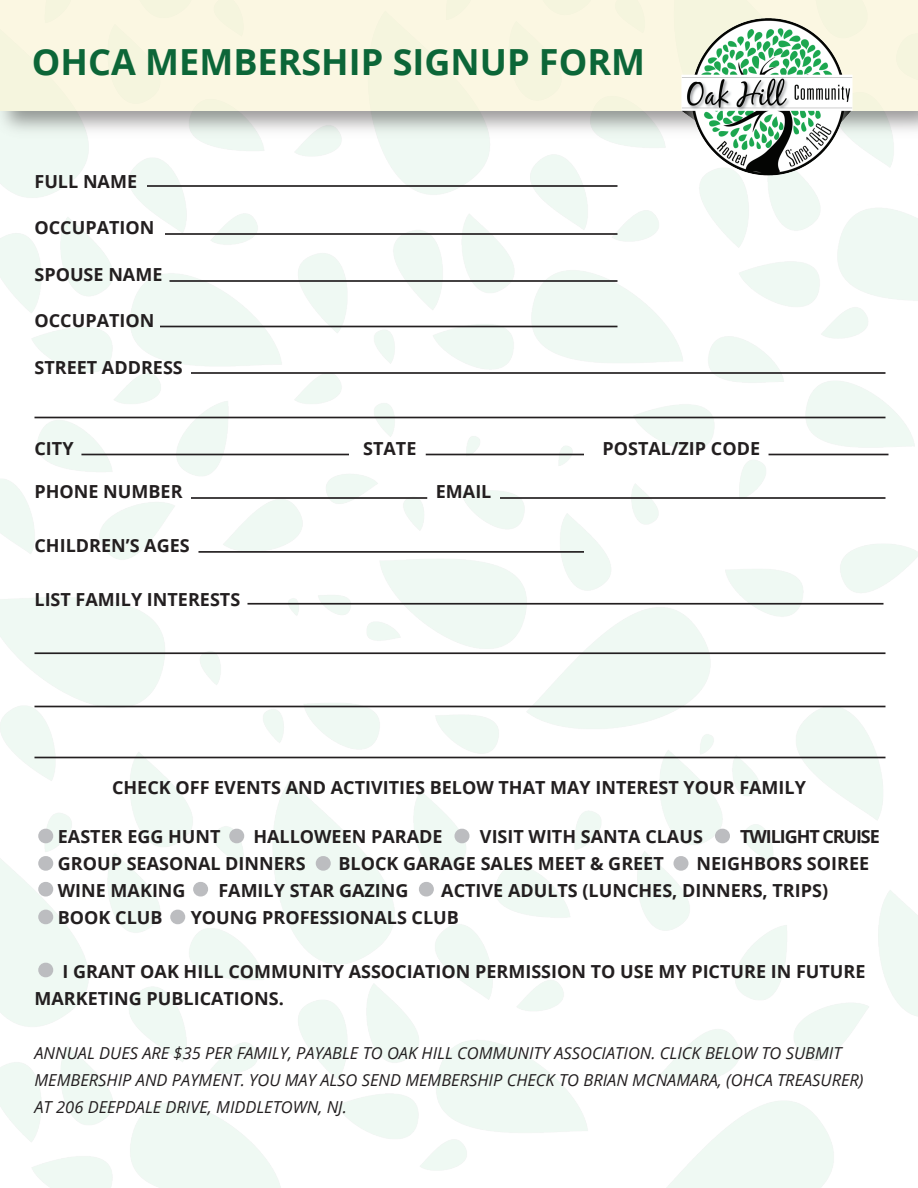
<style>
.page{position:relative;width:918px;height:1188px;background:#fff}
.page>*{position:absolute;margin:0;border:0;box-sizing:border-box;transform-origin:0 0}
.t1{font:700 36px "Open Sans";color:#0c6638}
.t2{font:700 18px/27px "Open Sans";color:#231f20}
.t3{font:700 18px "Open Sans";letter-spacing:-.06em;color:#231f20}
.t4{font:italic 16.5px/27px "Open Sans";color:#231f20}
</style>
<div class="page">
<div style="left:0;top:0;width:918px;height:110px;background:#fbf7e2"></div>
<img style="left:650px;top:18px;width:240px;height:256px">
<div style="left:38px;top:829px;width:15px;height:14px;background:#bcbdc0;border-radius:7px"></div>
<div style="left:38px;top:856px;width:15px;height:15px;background:#bcbdc0;border-radius:7px"></div>
<div style="left:316px;top:856px;width:15px;height:15px;background:#bcbdc0;border-radius:7px"></div>
<div style="left:673px;top:856px;width:15px;height:15px;background:#bcbdc0;border-radius:7px"></div>
<div style="left:38px;top:882px;width:15px;height:14px;background:#bcbdc0;border-radius:7px"></div>
<div style="left:193px;top:882px;width:15px;height:14px;background:#bcbdc0;border-radius:7px"></div>
<div style="left:419px;top:882px;width:15px;height:14px;background:#bcbdc0;border-radius:7px"></div>
<div style="left:38px;top:910px;width:15px;height:14px;background:#bcbdc0;border-radius:7px"></div>
<div style="left:38px;top:963px;width:15px;height:14px;background:#bcbdc0;border-radius:7px"></div>
<div style="left:170px;top:910px;width:15px;height:14px;background:#bcbdc0;border-radius:7px"></div>
<div style="left:229px;top:829px;width:15px;height:14px;background:#bcbdc0;border-radius:7px"></div>
<div style="left:454px;top:829px;width:16px;height:14px;background:#bcbdc0;border-radius:7px"></div>
<div style="left:715px;top:829px;width:15px;height:14px;background:#bcbdc0;border-radius:7px"></div>
<hr style="left:147px;top:185px;width:471px;height:2px;background:#231f20">
<hr style="left:165px;top:233px;width:453px;height:2px;background:#231f20">
<hr style="left:170px;top:280px;width:448px;height:2px;background:#231f20">
<hr style="left:160px;top:326px;width:457px;height:1px;background:#231f20">
<hr style="left:769px;top:454px;width:120px;height:1px;background:#231f20">
<hr style="left:426px;top:454px;width:158px;height:1px;background:#231f20">
<hr style="left:500px;top:497px;width:386px;height:2px;background:#231f20">
<hr style="left:198px;top:551px;width:386px;height:2px;background:#231f20">
<hr style="left:191px;top:497px;width:236px;height:2px;background:#231f20">
<hr style="left:81px;top:454px;width:268px;height:1px;background:#231f20">
<hr style="left:191px;top:372px;width:695px;height:2px;background:#231f20">
<hr style="left:34px;top:417px;width:852px;height:1px;background:#231f20">
<hr style="left:247px;top:603px;width:637px;height:2px;background:#231f20">
<hr style="left:34px;top:652px;width:852px;height:2px;background:#231f20">
<hr style="left:34px;top:706px;width:852px;height:1px;background:#231f20">
<hr style="left:34px;top:757px;width:852px;height:1px;background:#231f20">
<h1 class="t1" style="left:32px;top:37px;width:615px">OHCA MEMBERSHIP SIGNUP FORM</h1>
<p class="t2" style="left:34px;top:167px;width:104px">FULL NAME</p>
<p class="t2" style="left:34px;top:214px;width:121px">OCCUPATION</p>
<p class="t2" style="left:34px;top:260px;width:129px">SPOUSE NAME</p>
<p class="t2" style="left:34px;top:307px;width:121px">OCCUPATION</p>
<p class="t2" style="left:34px;top:353px;width:150px">STREET ADDRESS</p>
<p class="t2" style="left:34px;top:434px;width:41px">CITY</p>
<p class="t2" style="left:363px;top:434px;width:55px">STATE</p>
<p class="t2" style="left:603px;top:434px;width:159px">POSTAL/ZIP CODE</p>
<p class="t2" style="left:34px;top:478px;width:150px">PHONE NUMBER</p>
<p class="t2" style="left:436px;top:478px;width:57px">EMAIL</p>
<p class="t2" style="left:34px;top:532px;width:157px">CHILDREN’S AGES</p>
<p class="t2" style="left:34px;top:586px;width:207px">LIST FAMILY INTERESTS</p>
<p class="t2" style="left:112px;top:774px;width:695px">CHECK OFF EVENTS AND ACTIVITIES BELOW THAT MAY INTEREST YOUR FAMILY</p>
<p class="t2" style="left:58px;top:822px;width:164px">EASTER EGG HUNT</p>
<p class="t2" style="left:253px;top:822px;width:191px">HALLOWEEN PARADE</p>
<p class="t2" style="left:480px;top:822px;width:224px">VISIT WITH SANTA CLAUS</p>
<p class="t3" style="left:740px;top:824px;width:141px">TWILIGHT CRUISE</p>
<p class="t2" style="left:58px;top:849px;width:249px">GROUP SEASONAL DINNERS</p>
<p class="t2" style="left:338px;top:849px;width:327px">BLOCK GARAGE SALES MEET &amp; GREET</p>
<p class="t2" style="left:697px;top:849px;width:174px">NEIGHBORS SOIREE</p>
<p class="t2" style="left:58px;top:876px;width:129px">WINE MAKING</p>
<p class="t2" style="left:218px;top:876px;width:192px">FAMILY STAR GAZING</p>
<p class="t2" style="left:441px;top:876px;width:388px">ACTIVE ADULTS (LUNCHES, DINNERS, TRIPS)</p>
<p class="t2" style="left:58px;top:903px;width:106px">BOOK CLUB</p>
<p class="t2" style="left:191px;top:903px;width:270px">YOUNG PROFESSIONALS CLUB</p>
<p class="t2" style="left:34px;top:957px;width:833px;text-indent:28px">I GRANT OAK HILL COMMUNITY ASSOCIATION PERMISSION TO USE MY PICTURE IN FUTURE<br>MARKETING PUBLICATIONS.</p>
<p class="t4" style="left:34px;top:1039px;width:831px">ANNUAL DUES ARE $35 PER FAMILY, PAYABLE TO OAK HILL COMMUNITY ASSOCIATION. CLICK BELOW TO SUBMIT<br>MEMBERSHIP AND PAYMENT. YOU MAY ALSO SEND MEMBERSHIP CHECK TO BRIAN MCNAMARA, (OHCA TREASURER)<br>AT 206 DEEPDALE DRIVE, MIDDLETOWN, NJ.</p>
</div>
